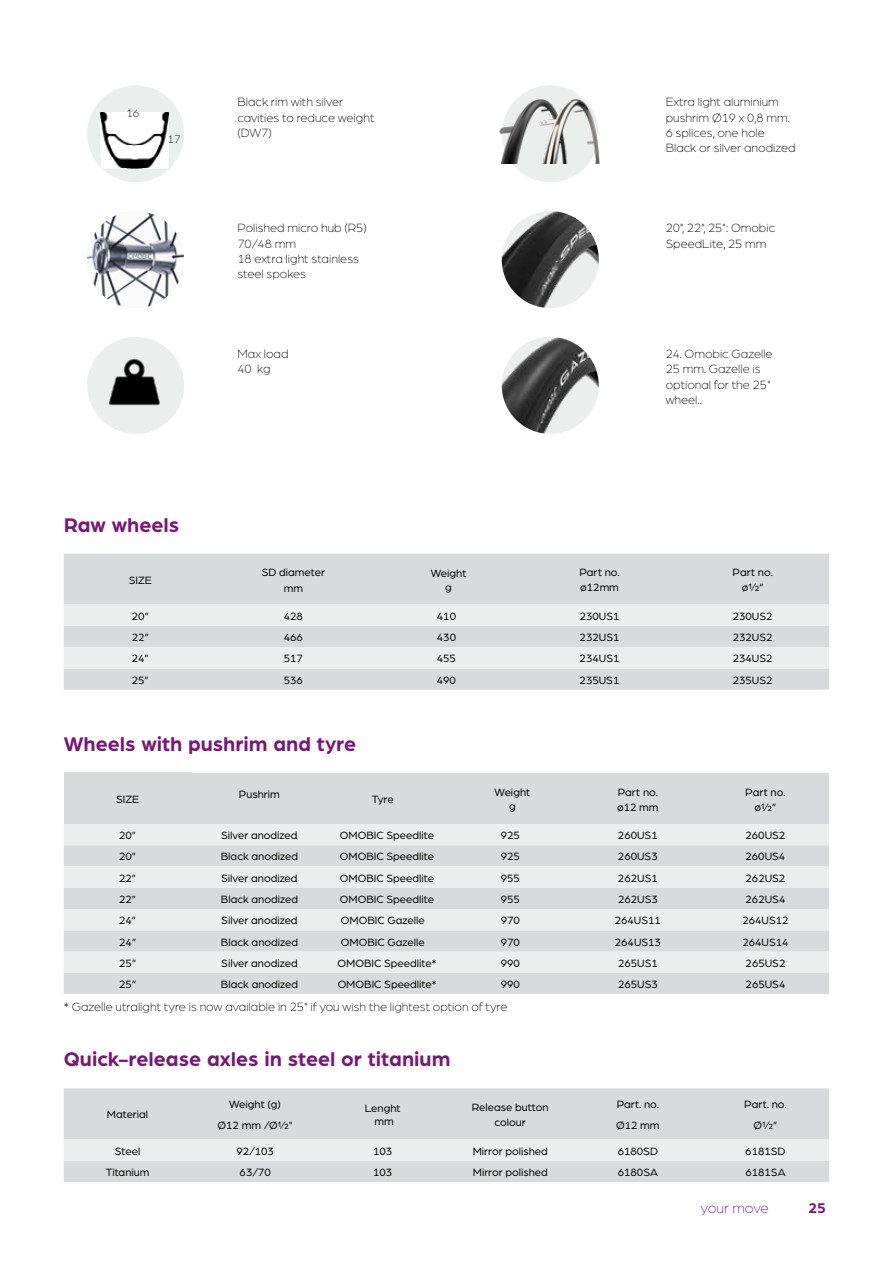
<style>
.page{position:relative;width:893px;height:1263px;background:#fff}
.page>*{position:absolute;margin:0;border:0;box-sizing:border-box;transform-origin:0 0}
.t1{font:700 21px "Arboria";color:#781777}
.t2{font:300 15px "Arboria";letter-spacing:-.01em;color:#781777}
.t3{font:700 15px "Arboria";color:#781777}
.t4{font:300 12.75px/15.3px "Arboria";color:#000}
.t5{font:300 11.55px "Arboria";color:#000}
.t6{font:11.25px/15px "Arboria";color:#000;text-align:center}
</style>
<div class="page">
<div style="left:64px;top:554px;width:765px;height:136px;background:#d9dadb"></div>
<svg style="left:64px;top:605px;width:765px;height:63px;background:#e5e6e7"></svg>
<div style="left:64px;top:773px;width:765px;height:221px;background:#d9dadb"></div>
<svg style="left:64px;top:824px;width:765px;height:149px;background:#e4e5e5"></svg>
<div style="left:64px;top:1088px;width:765px;height:94px;background:#d9dadb"></div>
<div style="left:64px;top:1139px;width:765px;height:21px;background:#eceded"></div>
<img style="left:87px;top:211px;width:97px;height:97px;border-radius:48px">
<div style="left:87px;top:337px;width:97px;height:97px;background:#eceded;border-radius:50%"></div>
<img style="left:93px;top:344px;width:82px;height:72px">
<div style="left:502px;top:85px;width:97px;height:97px;background:#eceded;border-radius:50%"></div>
<img style="left:499px;top:105px;width:29px;height:59px">
<img style="left:528px;top:99px;width:72px;height:65px">
<div style="left:87px;top:85px;width:97px;height:97px;background:#eceded;border-radius:50%"></div>
<img style="left:101px;top:112px;width:68px;height:57px">
<img style="left:502px;top:337px;width:97px;height:97px;border-radius:48px">
<img style="left:502px;top:211px;width:97px;height:97px;border-radius:48px">
<p class="t5" style="left:126px;top:106px;width:14px">16</p>
<p class="t5" style="left:168px;top:132px;width:14px">17</p>
<h1 class="t1" style="left:64px;top:510px;width:117px">Raw wheels</h1>
<p class="t4" style="left:237px;top:94px;width:139px">Black rim with silver cavities to reduce weight (DW7)</p>
<p class="t4" style="left:237px;top:220px;width:131px">Polished micro hub (R5)<br>70/48 mm<br>18 extra light stainless steel spokes</p>
<p class="t4" style="left:237px;top:346px;width:53px">Max load<br>40 kg</p>
<p class="t4" style="left:666px;top:94px;width:131px">Extra light aluminium pushrim Ø19 x 0,8 mm.<br>6 splices, one hole<br>Black or silver anodized</p>
<p class="t4" style="left:666px;top:220px;width:111px">20", 22", 25": Omobic<br>SpeedLite, 25 mm</p>
<p class="t4" style="left:666px;top:346px;width:108px">24. Omobic Gazelle<br>25 mm. Gazelle is optional for the 25" wheel..</p>
<p class="t6" style="left:129px;top:572px;width:25px">SIZE</p>
<p class="t6" style="left:262px;top:563px;width:65px;line-height:16.5px">SD diameter mm</p>
<p class="t6" style="left:431px;top:566px;width:37px;line-height:13.5px">Weight g</p>
<p class="t6" style="left:579px;top:564px;width:42px;text-align:left">Part no. ø12mm</p>
<p class="t6" style="left:732px;top:564px;width:42px">Part no. ø½”</p>
<p class="t6" style="left:132px;top:608px;width:18px">20”</p>
<p class="t6" style="left:284px;top:608px;width:21px">428</p>
<p class="t6" style="left:437px;top:608px;width:21px">410</p>
<p class="t6" style="left:580px;top:608px;width:41px">230US1</p>
<p class="t6" style="left:733px;top:608px;width:41px">230US2</p>
<p class="t6" style="left:132px;top:629px;width:18px">22”</p>
<p class="t6" style="left:284px;top:629px;width:21px">466</p>
<p class="t6" style="left:437px;top:629px;width:21px">430</p>
<p class="t6" style="left:580px;top:629px;width:41px">232US1</p>
<p class="t6" style="left:733px;top:629px;width:41px">232US2</p>
<p class="t6" style="left:132px;top:651px;width:18px">24”</p>
<p class="t6" style="left:284px;top:651px;width:21px">517</p>
<p class="t6" style="left:437px;top:651px;width:21px">455</p>
<p class="t6" style="left:580px;top:651px;width:41px">234US1</p>
<p class="t6" style="left:733px;top:651px;width:41px">234US2</p>
<p class="t6" style="left:132px;top:672px;width:18px">25”</p>
<p class="t6" style="left:284px;top:672px;width:21px">536</p>
<p class="t6" style="left:437px;top:672px;width:21px">490</p>
<p class="t6" style="left:580px;top:672px;width:41px">235US1</p>
<p class="t6" style="left:733px;top:672px;width:41px">235US2</p>
<h1 class="t1" style="left:64px;top:730px;width:294px">Wheels with pushrim and tyre</h1>
<p class="t6" style="left:116px;top:791px;width:25px">SIZE</p>
<p class="t6" style="left:239px;top:786px;width:42px">Pushrim</p>
<p class="t6" style="left:372px;top:791px;width:23px">Tyre</p>
<p class="t6" style="left:495px;top:785px;width:37px;line-height:13.5px">Weight g</p>
<p class="t6" style="left:617px;top:784px;width:43px;text-align:left">Part no. ø12 mm</p>
<p class="t6" style="left:745px;top:784px;width:42px">Part no. ø½”</p>
<p class="t6" style="left:119px;top:827px;width:18px">20”</p>
<p class="t6" style="left:221px;top:827px;width:78px">Silver anodized</p>
<p class="t6" style="left:340px;top:827px;width:96px">OMOBIC Speedlite</p>
<p class="t6" style="left:501px;top:827px;width:21px">925</p>
<p class="t6" style="left:618px;top:827px;width:41px">260US1</p>
<p class="t6" style="left:745px;top:827px;width:41px">260US2</p>
<p class="t6" style="left:119px;top:849px;width:18px">20”</p>
<p class="t6" style="left:221px;top:849px;width:79px">Black anodized</p>
<p class="t6" style="left:340px;top:849px;width:96px">OMOBIC Speedlite</p>
<p class="t6" style="left:501px;top:849px;width:21px">925</p>
<p class="t6" style="left:618px;top:849px;width:41px">260US3</p>
<p class="t6" style="left:745px;top:849px;width:41px">260US4</p>
<p class="t6" style="left:119px;top:870px;width:18px">22”</p>
<p class="t6" style="left:221px;top:870px;width:78px">Silver anodized</p>
<p class="t6" style="left:340px;top:870px;width:96px">OMOBIC Speedlite</p>
<p class="t6" style="left:501px;top:870px;width:21px">955</p>
<p class="t6" style="left:618px;top:870px;width:41px">262US1</p>
<p class="t6" style="left:745px;top:870px;width:41px">262US2</p>
<p class="t6" style="left:119px;top:891px;width:18px">22”</p>
<p class="t6" style="left:221px;top:891px;width:79px">Black anodized</p>
<p class="t6" style="left:340px;top:891px;width:96px">OMOBIC Speedlite</p>
<p class="t6" style="left:501px;top:891px;width:21px">955</p>
<p class="t6" style="left:618px;top:891px;width:41px">262US3</p>
<p class="t6" style="left:746px;top:891px;width:41px">262US4</p>
<p class="t6" style="left:119px;top:912px;width:18px">24”</p>
<p class="t6" style="left:221px;top:912px;width:78px">Silver anodized</p>
<p class="t6" style="left:341px;top:912px;width:85px">OMOBIC Gazelle</p>
<p class="t6" style="left:501px;top:912px;width:21px">970</p>
<p class="t6" style="left:615px;top:912px;width:48px">264US11</p>
<p class="t6" style="left:742px;top:912px;width:48px">264US12</p>
<p class="t6" style="left:119px;top:934px;width:18px">24”</p>
<p class="t6" style="left:221px;top:934px;width:79px">Black anodized</p>
<p class="t6" style="left:341px;top:934px;width:85px">OMOBIC Gazelle</p>
<p class="t6" style="left:501px;top:934px;width:21px">970</p>
<p class="t6" style="left:615px;top:934px;width:48px">264US13</p>
<p class="t6" style="left:742px;top:934px;width:48px">264US14</p>
<p class="t6" style="left:119px;top:955px;width:18px">25”</p>
<p class="t6" style="left:221px;top:955px;width:78px">Silver anodized</p>
<p class="t6" style="left:338px;top:955px;width:100px">OMOBIC Speedlite*</p>
<p class="t6" style="left:501px;top:955px;width:21px">990</p>
<p class="t6" style="left:618px;top:955px;width:41px">265US1</p>
<p class="t6" style="left:746px;top:955px;width:41px">265US2</p>
<p class="t6" style="left:119px;top:976px;width:18px">25”</p>
<p class="t6" style="left:221px;top:976px;width:79px">Black anodized</p>
<p class="t6" style="left:338px;top:976px;width:100px">OMOBIC Speedlite*</p>
<p class="t6" style="left:501px;top:976px;width:21px">990</p>
<p class="t6" style="left:618px;top:976px;width:41px">265US3</p>
<p class="t6" style="left:746px;top:976px;width:41px">265US4</p>
<p class="t4" style="left:64px;top:998px;width:445px">* Gazelle utralight tyre is now available in 25" if you wish the lightest option of tyre</p>
<h1 class="t1" style="left:64px;top:1044px;width:388px">Quick-release axles in steel or titanium</h1>
<p class="t6" style="left:107px;top:1107px;width:43px">Material</p>
<p class="t6" style="left:218px;top:1093px;width:77px;line-height:21px">Weight (g)<br>Ø12 mm /Ø½"</p>
<p class="t6" style="left:365px;top:1101px;width:37px;line-height:13.5px">Lenght mm</p>
<p class="t6" style="left:472px;top:1099px;width:78px">Release button colour</p>
<p class="t6" style="left:616px;top:1093px;width:45px;line-height:21px;text-align:left">Part. no.<br>Ø12 mm</p>
<p class="t6" style="left:744px;top:1093px;width:44px;line-height:21px">Part. no.<br>Ø½”</p>
<p class="t6" style="left:115px;top:1143px;width:27px">Steel</p>
<p class="t6" style="left:236px;top:1143px;width:39px">92/103</p>
<p class="t6" style="left:373px;top:1143px;width:21px">103</p>
<p class="t6" style="left:473px;top:1143px;width:77px">Mirror polished</p>
<p class="t6" style="left:618px;top:1143px;width:42px">6180SD</p>
<p class="t6" style="left:745px;top:1143px;width:42px">6181SD</p>
<p class="t6" style="left:106px;top:1164px;width:45px">Titanium</p>
<p class="t6" style="left:240px;top:1164px;width:33px">63/70</p>
<p class="t6" style="left:373px;top:1164px;width:21px">103</p>
<p class="t6" style="left:473px;top:1164px;width:77px">Mirror polished</p>
<p class="t6" style="left:618px;top:1164px;width:42px">6180SA</p>
<p class="t6" style="left:745px;top:1164px;width:42px">6181SA</p>
<h2 class="t2" style="left:700px;top:1198px;width:70px">your move</h2>
<h2 class="t3" style="left:808px;top:1197px;width:19px">25</h2>
</div>
